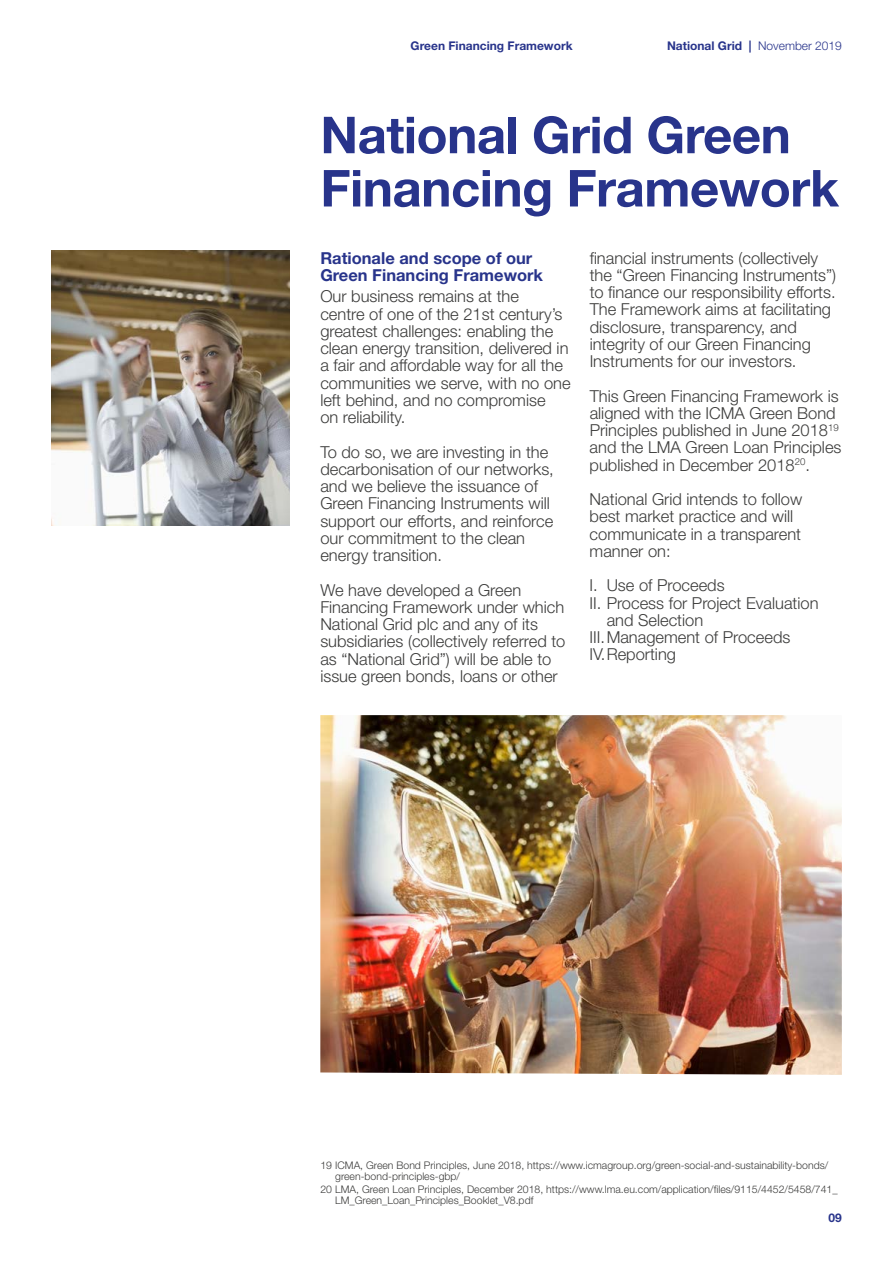
<style>
.page{position:relative;width:893px;height:1263px;background:#fff}
.page>*{position:absolute;margin:0;border:0;box-sizing:border-box;transform-origin:0 0}
.t1{font:700 51px/53.2px "Helvetica Neue";letter-spacing:-.01em;color:#28348b}
.t2{font:300 16.5px/17.2px "Helvetica Neue";color:#3c3c3b}
.t3{font:700 16.5px/17.2px "Helvetica Neue";color:#28348b}
.t4{font:700 12px "Helvetica Neue";color:#28348b}
.t5{font:300 10.5px/10.9px "Helvetica Neue";color:#3c3c3b}
.s1{font-weight:300}
</style>
<div class="page">
<img style="left:320px;top:715px;width:522px;height:360px">
<img style="left:51px;top:251px;width:238px;height:274px">
<p class="t4" style="left:411px;top:38px;width:163px">Green Financing Framework</p>
<p class="t4" style="left:667px;top:38px;width:176px">National Grid | <span class="s1">November 2019</span></p>
<h1 class="t1" style="left:320px;top:107px;width:520px">National Grid Green<br>Financing Framework</h1>
<p class="t3" style="left:320px;top:249px;width:224px">Rationale and scope of our<br>Green Financing Framework</p>
<p class="t2" style="left:320px;top:287px;width:252px">Our business remains at the<br>centre of one of the 21st century’s greatest challenges: enabling the clean energy transition, delivered in a fair and affordable way for all the communities we serve, with no one left behind, and no compromise<br>on reliability.</p>
<p class="t2" style="left:320px;top:443px;width:235px">To do so, we are investing in the decarbonisation of our networks, and we believe the issuance of<br>Green Financing Instruments will support our efforts, and reinforce our commitment to the clean energy transition.</p>
<p class="t2" style="left:320px;top:581px;width:247px">We have developed a Green<br>Financing Framework under which<br>National Grid plc and any of its subsidiaries (collectively referred to as “National Grid”) will be able to issue green bonds, loans or other</p>
<p class="t2" style="left:590px;top:249px;width:248px">financial instruments (collectively the “Green Financing Instruments”) to finance our responsibility efforts.<br>The Framework aims at facilitating disclosure, transparency, and integrity of our Green Financing Instruments for our investors.</p>
<p class="t2" style="left:590px;top:387px;width:253px">This Green Financing Framework is aligned with the ICMA Green Bond Principles published in June 2018<sup>19 </sup>and the LMA Green Loan Principles published in December 2018<sup>20</sup>.</p>
<p class="t2" style="left:590px;top:490px;width:214px">National Grid intends to follow best market practice and will communicate in a transparent manner on:</p>
<p class="t2" style="left:590px;top:577px;width:137px">I. Use of Proceeds</p>
<p class="t2" style="left:590px;top:594px;width:230px">II. Process for Project Evaluation</p>
<p class="t2" style="left:607px;top:611px;width:98px">and Selection</p>
<p class="t2" style="left:590px;top:628px;width:202px">III.Management of Proceeds</p>
<p class="t2" style="left:590px;top:646px;width:88px">IV.Reporting</p>
<p class="t5" style="left:335px;top:1159px;width:495px;text-indent:-15px">19 ICMA, Green Bond Principles, June 2018, https://www.icmagroup.org/green-social-and-sustainability-bonds/ green-bond-principles-gbp/</p>
<p class="t5" style="left:335px;top:1184px;width:504px;text-indent:-15px">20 LMA, Green Loan Principles, December 2018, https://www.lma.eu.com/application/files/9115/4452/5458/741_<br>LM_Green_Loan_Principles_Booklet_V8.pdf</p>
<p class="t4" style="left:829px;top:1210px;width:15px">09</p>
</div>
